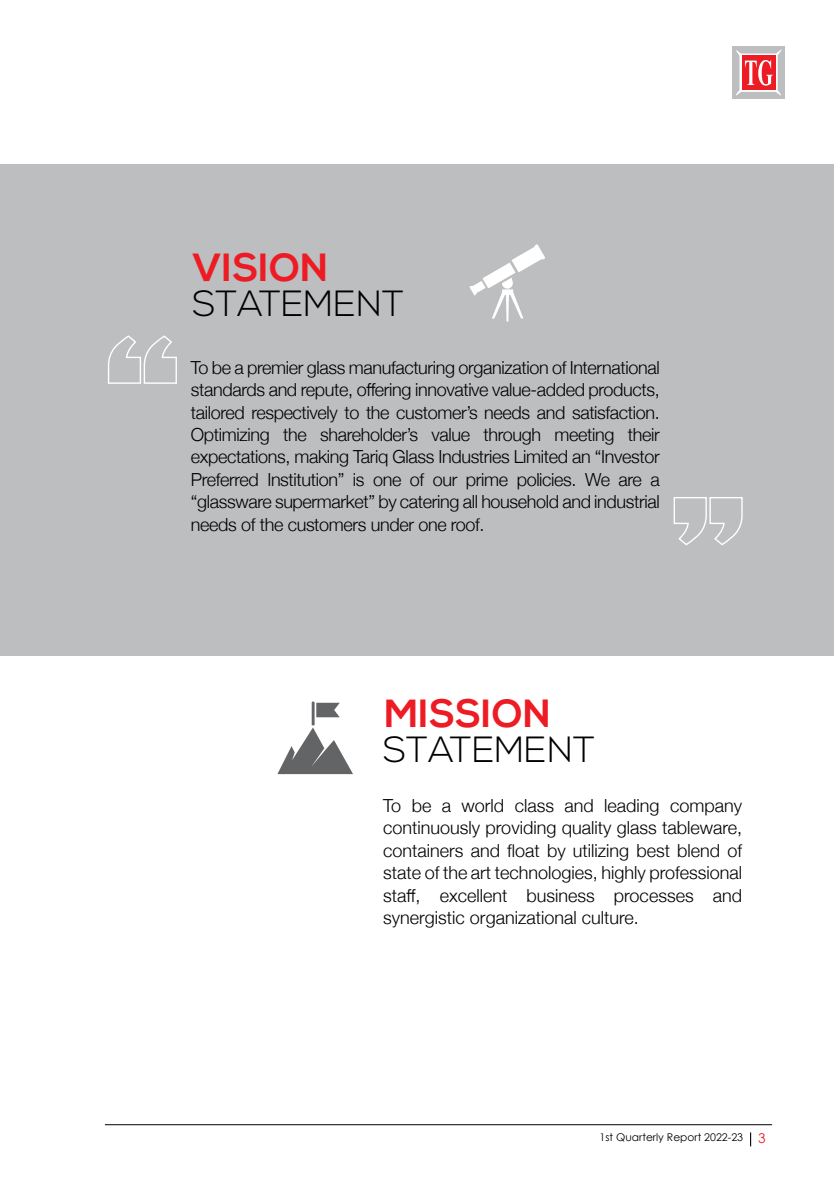
<style>
.page{position:relative;width:834px;height:1191px;background:#fff}
.page>*{position:absolute;margin:0;border:0;box-sizing:border-box;transform-origin:0 0}
.t1{font:700 39.2px "Nexa";color:#ed1c24}
.t2{font:300 36.4px "Nexa";color:#000}
.t3{font:300 18px/22.4px "Helvetica Neue";letter-spacing:-.02em;color:#000;text-align:justify}
.t4{font:10.6px "Century Gothic";color:#000}
.s1{font-size:13.6px;color:#ed1c24}
</style>
<div class="page">
<div style="left:732px;top:47px;width:52px;height:52px;background:#bcbec0"></div>
<svg style="left:736px;top:49px;width:46px;height:47px"></svg>
<hr style="left:105px;top:1124px;width:667px;height:1px;background:#000">
<svg style="left:750px;top:1132px;width:1px;height:14px"></svg>
<div style="left:0;top:164px;width:833px;height:492px;background:#bcbec0"></div>
<svg style="left:277px;top:701px;width:76px;height:73px"></svg>
<svg style="left:108px;top:335px;width:69px;height:49px"></svg>
<svg style="left:673px;top:497px;width:70px;height:49px"></svg>
<svg style="left:469px;top:244px;width:76px;height:78px"></svg>
<h1 class="t1" style="left:192px;top:244px;width:137px">VISION</h1>
<h2 class="t2" style="left:192px;top:282px;width:213px">STATEMENT</h2>
<p class="t3" style="left:191px;top:356px;width:470px">To be a premier glass manufacturing organization of International standards and repute, offering innovative value-added products, tailored respectively to the customer’s needs and satisfaction.<br>Optimizing the shareholder’s value through meeting their expectations, making Tariq Glass Industries Limited an “Investor Preferred Institution” is one of our prime policies. We are a “glassware supermarket” by catering all household and industrial needs of the customers under one roof.</p>
<h1 class="t1" style="left:384px;top:691px;width:168px">MISSION</h1>
<h2 class="t2" style="left:383px;top:729px;width:213px">STATEMENT</h2>
<p class="t3" style="left:383px;top:794px;width:360px">To be a world class and leading company continuously providing quality glass tableware, containers and float by utilizing best blend of state of the art technologies, highly professional staff, excellent business processes and synergistic organizational culture.</p>
<p class="t4" style="left:599px;top:1130px;width:167px">1st Quarterly Report 2022-23 <span class="s1">3</span></p>
</div>
